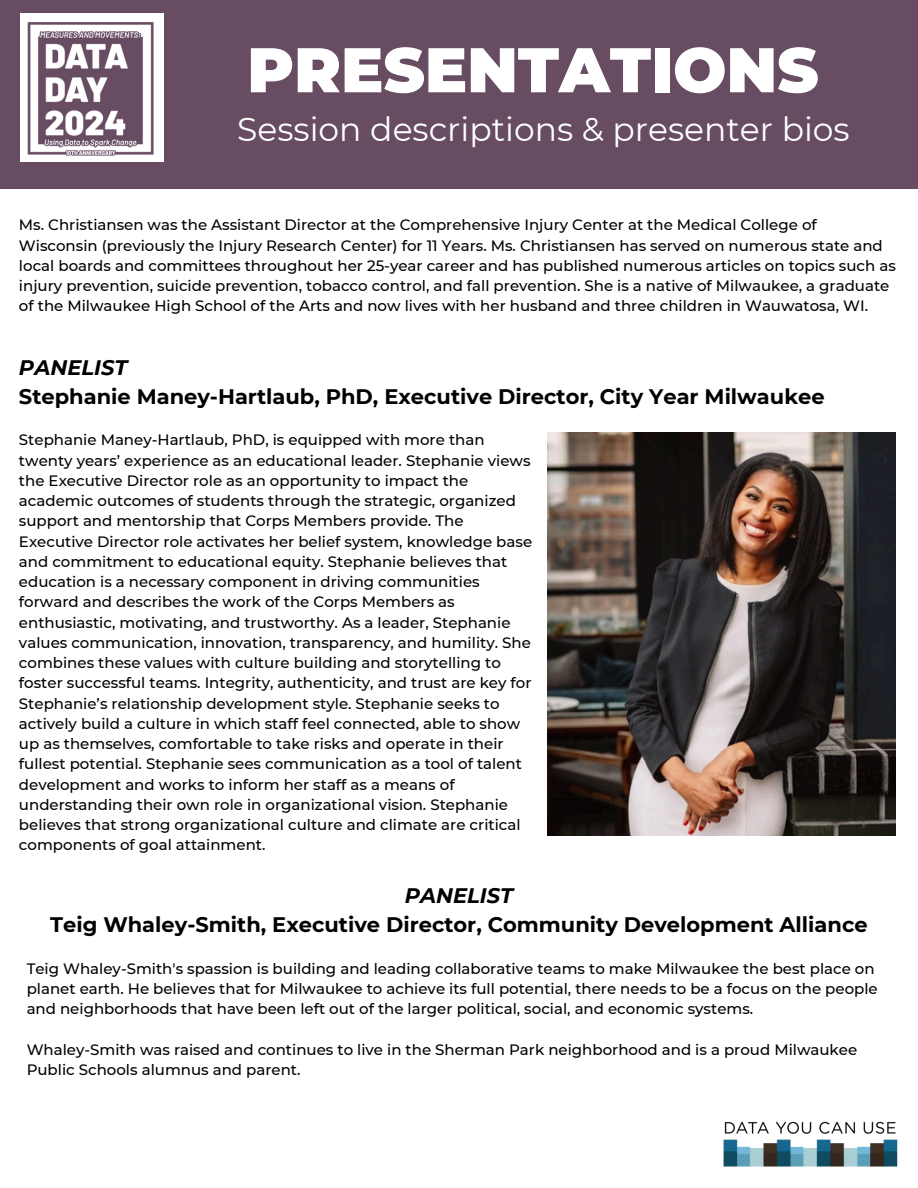
<style>
.page{position:relative;width:918px;height:1188px;background:#fff}
.page>*{position:absolute;margin:0;border:0;box-sizing:border-box;transform-origin:0 0}
.t1{font:900 63px "Montserrat";color:#fff}
.t2{font:33px "Montserrat";color:#fff}
.t3{font:700 21px "Montserrat";color:#000}
.t4{font:italic 700 21px "Montserrat";color:#000}
.t5{font:500 15px/20.2px "Montserrat";color:#000}
</style>
<div class="page">
<img style="left:723px;top:1121px;width:175px;height:46px">
<div style="left:0;top:0;width:918px;height:188px;background:#674c62"></div>
<div style="left:20px;top:14px;width:143px;height:148px;background:#fff"></div>
<img style="left:27px;top:22px;width:127px;height:134px">
<img style="left:548px;top:432px;width:347px;height:403px">
<p class="t1" style="left:247px;top:31px;width:573px">PRESENTATIONS</p>
<p class="t2" style="left:237px;top:109px;width:614px">Session descriptions &amp; presenter bios</p>
<p class="t5" style="left:19px;top:215px;width:878px">Ms. Christiansen was the Assistant Director at the Comprehensive Injury Center at the Medical College of Wisconsin (previously the Injury Research Center) for 11 Years. Ms. Christiansen has served on numerous state and local boards and committees throughout her 25-year career and has published numerous articles on topics such as injury prevention, suicide prevention, tobacco control, and fall prevention. She is a native of Milwaukee, a graduate of the Milwaukee High School of the Arts and now lives with her husband and three children in Wauwatosa, WI.</p>
<h3 class="t4" style="left:19px;top:354px;width:110px">PANELIST</h3>
<h3 class="t3" style="left:19px;top:384px;width:807px">Stephanie Maney-Hartlaub, PhD, Executive Director, City Year Milwaukee</h3>
<p class="t5" style="left:19px;top:430px;width:515px">Stephanie Maney-Hartlaub, PhD, is equipped with more than twenty years’ experience as an educational leader. Stephanie views the Executive Director role as an opportunity to impact the academic outcomes of students through the strategic, organized support and mentorship that Corps Members provide. The Executive Director role activates her belief system, knowledge base and commitment to educational equity. Stephanie believes that education is a necessary component in driving communities forward and describes the work of the Corps Members as enthusiastic, motivating, and trustworthy. As a leader, Stephanie values communication, innovation, transparency, and humility. She combines these values with culture building and storytelling to foster successful teams. Integrity, authenticity, and trust are key for Stephanie’s relationship development style. Stephanie seeks to actively build a culture in which staff feel connected, able to show up as themselves, comfortable to take risks and operate in their fullest potential. Stephanie sees communication as a tool of talent development and works to inform her staff as a means of understanding their own role in organizational vision. Stephanie believes that strong organizational culture and climate are critical components of goal attainment.</p>
<h3 class="t4" style="left:405px;top:883px;width:110px">PANELIST</h3>
<h3 class="t3" style="left:50px;top:912px;width:819px">Teig Whaley-Smith, Executive Director, Community Development Alliance</h3>
<p class="t5" style="left:27px;top:958px;width:853px">Teig Whaley-Smith's spassion is building and leading collaborative teams to make Milwaukee the best place on planet earth. He believes that for Milwaukee to achieve its full potential, there needs to be a focus on the people and neighborhoods that have been left out of the larger political, social, and economic systems.</p>
<p class="t5" style="left:27px;top:1039px;width:832px">Whaley-Smith was raised and continues to live in the Sherman Park neighborhood and is a proud Milwaukee<br>Public Schools alumnus and parent.</p>
</div>
